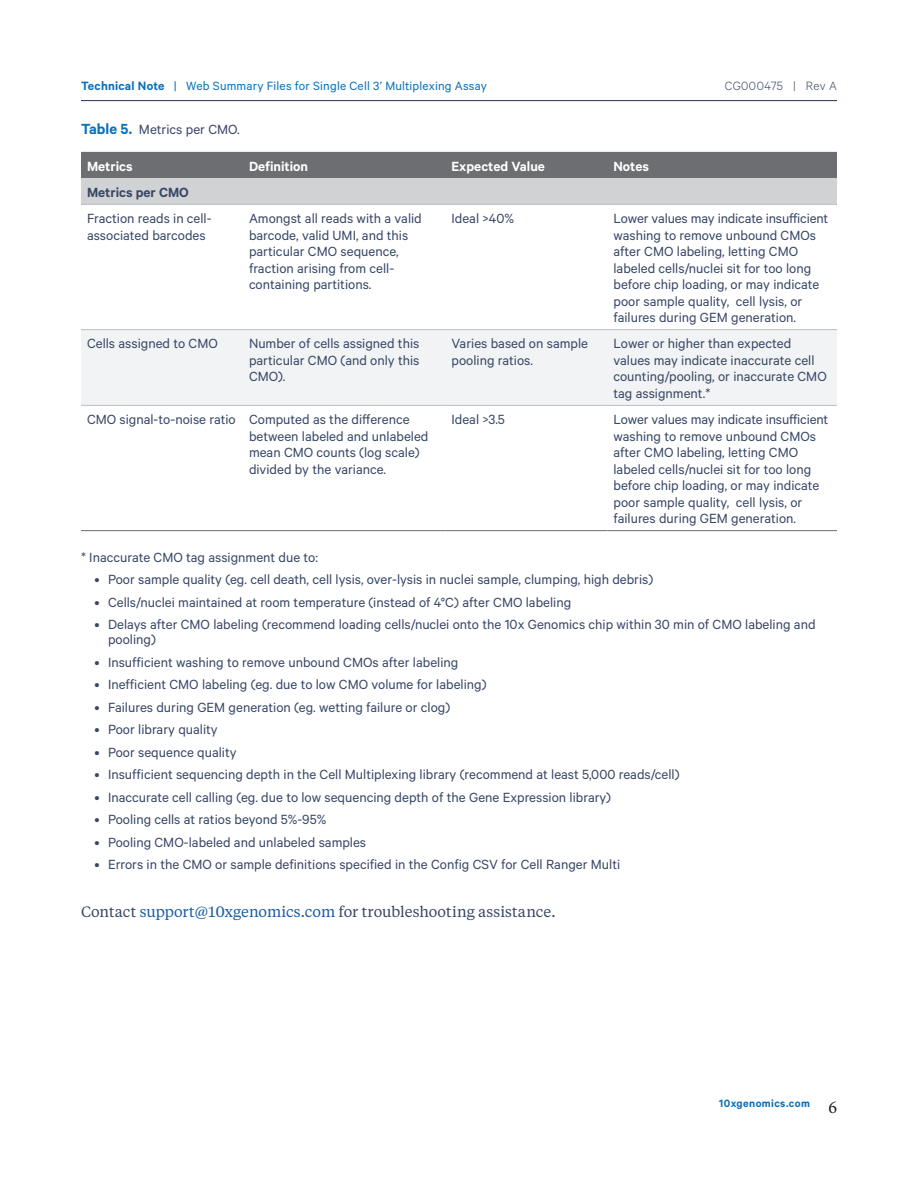
<style>
.page{position:relative;width:918px;height:1188px;background:#fff}
.page>*{position:absolute;margin:0;border:0;box-sizing:border-box;transform-origin:0 0}
.t1{font:18px "Minion Pro";color:#231f20}
.Table_body{font:15px/16.5px "Calibre";color:#384766}
.Body_Copy{font:15px "Tiempos Text";color:#384766}
.Figure_Legend_Body{font:15px "Calibre";color:#384766}
.Table_header{font:600 15px "Calibre";color:#fff}
.Table_subheader{font:600 15px "Calibre";color:#384766}
.t2{font:13.5px "Calibre";letter-spacing:.015em;color:#0970b9}
.t3{font:300 13.5px "Calibre";letter-spacing:.025em;color:#384766}
.t4{font:600 12px "Calibre";letter-spacing:.035em;color:#0970b9}
.s1{font-weight:600}
.s2{font-weight:600;font-size:16.5px;color:#0970b9}
.s3{color:#175d9e}
</style>
<div class="page">
<hr style="left:81px;top:100px;width:756px;height:1px;background:#384766">
<svg style="left:81px;top:152px;width:756px;height:52px;background:#9fa0a2"></svg>
<div style="left:81px;top:330px;width:756px;height:75px;background:#f2f3f4"></div>
<hr style="left:81px;top:204px;width:162px;height:1px;background:#bcbdc0">
<hr style="left:243px;top:204px;width:203px;height:1px;background:#bcbdc0">
<hr style="left:446px;top:204px;width:162px;height:1px;background:#bcbdc0">
<hr style="left:608px;top:204px;width:229px;height:1px;background:#bcbdc0">
<hr style="left:81px;top:329px;width:162px;height:1px;background:#bcbdc0">
<hr style="left:243px;top:329px;width:203px;height:1px;background:#bcbdc0">
<hr style="left:446px;top:329px;width:162px;height:1px;background:#bcbdc0">
<hr style="left:608px;top:329px;width:229px;height:1px;background:#bcbdc0">
<hr style="left:81px;top:405px;width:162px;height:1px;background:#bcbdc0">
<hr style="left:243px;top:405px;width:203px;height:1px;background:#bcbdc0">
<hr style="left:446px;top:405px;width:162px;height:1px;background:#bcbdc0">
<hr style="left:608px;top:405px;width:229px;height:1px;background:#bcbdc0">
<hr style="left:81px;top:530px;width:162px;height:1px;background:#6c6d70">
<hr style="left:243px;top:530px;width:203px;height:1px;background:#6c6d70">
<hr style="left:446px;top:530px;width:162px;height:1px;background:#6c6d70">
<hr style="left:608px;top:530px;width:229px;height:1px;background:#6c6d70">
<p class="t2" style="left:81px;top:78px;width:408px"><span class="s1">Technical Note</span> | Web Summary Files for Single Cell 3’ Multiplexing Assay</p>
<p class="t3" style="left:725px;top:78px;width:114px">CG000475 | Rev A</p>
<p class="Figure_Legend_Body" style="left:81px;top:120px;width:160px"><span class="s2">Table 5.</span> Metrics per CMO.</p>
<p class="Table_header" style="left:87px;top:157px;width:47px">Metrics</p>
<p class="Table_header" style="left:249px;top:157px;width:61px">Definition</p>
<p class="Table_header" style="left:452px;top:157px;width:95px">Expected Value</p>
<p class="Table_header" style="left:614px;top:157px;width:37px">Notes</p>
<p class="Table_subheader" style="left:87px;top:183px;width:103px">Metrics per CMO</p>
<p class="Table_body" style="left:87px;top:210px;width:126px">Fraction reads in cell&shy;associated barcodes</p>
<p class="Table_body" style="left:249px;top:210px;width:174px">Amongst all reads with a valid barcode, valid UMI, and this particular CMO sequence, fraction arising from cell&shy;containing partitions.</p>
<p class="Table_body" style="left:452px;top:210px;width:64px">Ideal &gt;40%</p>
<p class="Table_body" style="left:614px;top:210px;width:216px">Lower values may indicate insufficient washing to remove unbound CMOs after CMO labeling, letting CMO labeled cells/nuclei sit for too long before chip loading, or may indicate poor sample quality, cell lysis, or failures during GEM generation.</p>
<p class="Table_body" style="left:87px;top:335px;width:132px">Cells assigned to CMO</p>
<p class="Table_body" style="left:249px;top:335px;width:172px;text-align:justify">Number of cells assigned this particular CMO (and only this CMO).</p>
<p class="Table_body" style="left:452px;top:335px;width:138px">Varies based on sample pooling ratios.</p>
<p class="Table_body" style="left:614px;top:335px;width:215px">Lower or higher than expected values may indicate inaccurate cell counting/pooling, or inaccurate CMO tag assignment.*</p>
<p class="Table_body" style="left:87px;top:411px;width:150px">CMO signal-to-noise ratio</p>
<p class="Table_body" style="left:249px;top:411px;width:181px">Computed as the difference between labeled and unlabeled mean CMO counts (log scale) divided by the variance.</p>
<p class="Table_body" style="left:452px;top:411px;width:55px">Ideal &gt;3.5</p>
<p class="Table_body" style="left:614px;top:411px;width:216px">Lower values may indicate insufficient washing to remove unbound CMOs after CMO labeling, letting CMO labeled cells/nuclei sit for too long before chip loading, or may indicate poor sample quality, cell lysis, or failures during GEM generation.</p>
<p class="Figure_Legend_Body" style="left:81px;top:548px;width:239px">* Inaccurate CMO tag assignment due to:</p>
<p class="Table_body" style="left:94px;top:571px;width:560px">• Poor sample quality (eg. cell death, cell lysis, over-lysis in nuclei sample, clumping, high debris)</p>
<p class="Table_body" style="left:94px;top:593px;width:478px">• Cells/nuclei maintained at room temperature (instead of 4°C) after CMO labeling</p>
<p class="Table_body" style="left:108px;top:617px;width:709px;line-height:15px;text-indent:-14px">• Delays after CMO labeling (recommend loading cells/nuclei onto the 10x Genomics chip within 30 min of CMO labeling and pooling)</p>
<p class="Table_body" style="left:94px;top:653px;width:365px">• Insufficient washing to remove unbound CMOs after labeling</p>
<p class="Table_body" style="left:94px;top:676px;width:393px">• Inefficient CMO labeling (eg. due to low CMO volume for labeling)</p>
<p class="Table_body" style="left:94px;top:698px;width:357px">• Failures during GEM generation (eg. wetting failure or clog)</p>
<p class="Table_body" style="left:94px;top:721px;width:125px">• Poor library quality</p>
<p class="Table_body" style="left:94px;top:743px;width:144px">• Poor sequence quality</p>
<p class="Table_body" style="left:94px;top:766px;width:587px">• Insufficient sequencing depth in the Cell Multiplexing library (recommend at least 5,000 reads/cell)</p>
<p class="Table_body" style="left:94px;top:788px;width:518px">• Inaccurate cell calling (eg. due to low sequencing depth of the Gene Expression library)</p>
<p class="Table_body" style="left:94px;top:811px;width:233px">• Pooling cells at ratios beyond 5%-95%</p>
<p class="Table_body" style="left:94px;top:833px;width:273px">• Pooling CMO-labeled and unlabeled samples</p>
<p class="Table_body" style="left:94px;top:856px;width:527px">• Errors in the CMO or sample definitions specified in the Config CSV for Cell Ranger Multi</p>
<p class="Body_Copy" style="left:81px;top:901px;width:476px">Contact <span class="s3">support@10xgenomics.com</span> for troubleshooting assistance.</p>
<p class="t4" style="left:719px;top:1096px;width:92px">10xgenomics.com</p>
<p class="t1" style="left:828px;top:1095px;width:10px">6</p>
</div>
